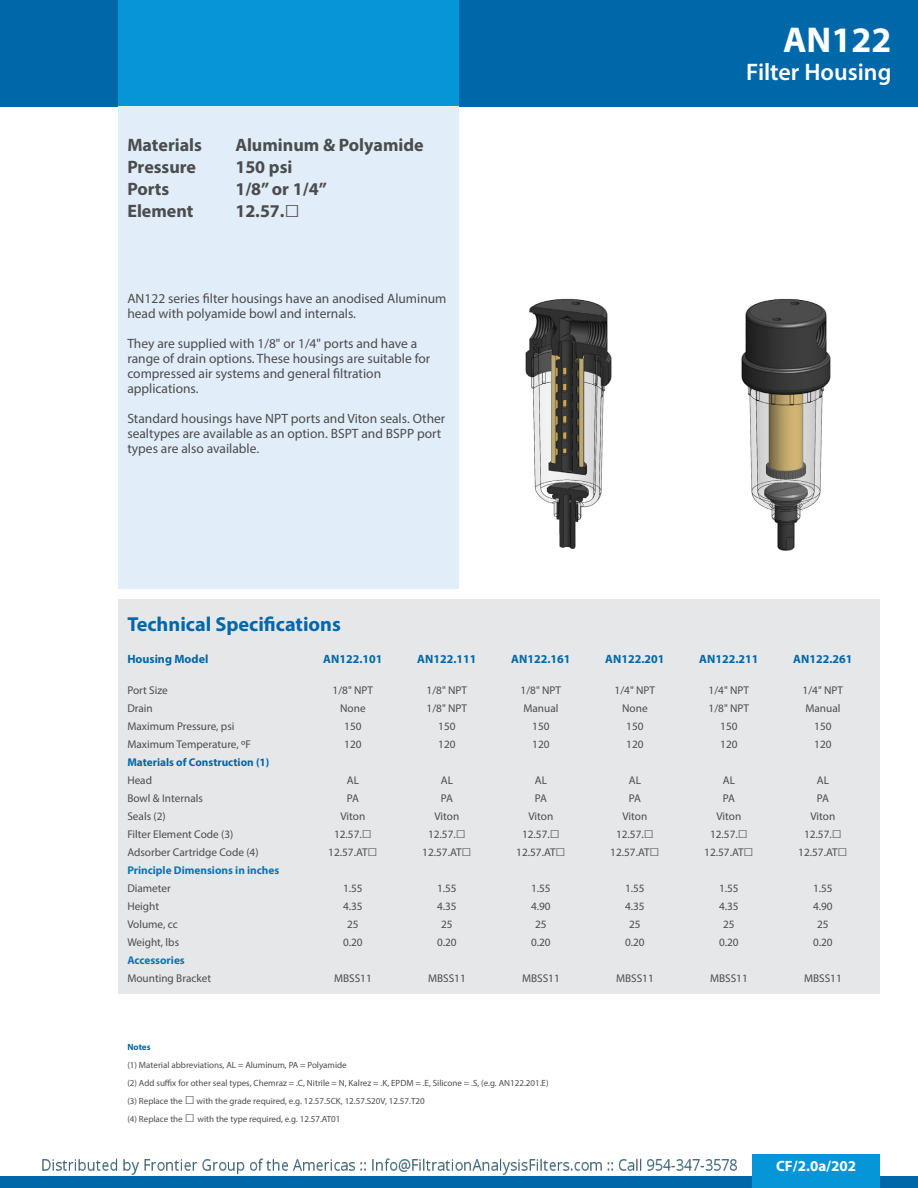
<style>
.page{position:relative;width:918px;height:1188px;background:#fff}
.page>*{position:absolute;margin:0;border:0;box-sizing:border-box;transform-origin:0 0}
.t1{font:700 36px "Myriad Pro";color:#fff}
.t2{font:600 24px "Myriad Pro";color:#fff}
.t3{font:700 20.25px "Myriad Pro";color:#0068a9}
.t4{font:700 18px "Myriad Pro";color:#4b4c4d}
.t5{font:700 15px "Myriad Pro";color:#fff}
.t6{font:13.5px/15px "Myriad Pro";color:#4b4c4d}
.t7{font:700 12px "Myriad Pro";color:#0068a9}
.t8{font:11.25px/18px "Myriad Pro";color:#4b4c4d;text-align:center}
.t9{font:700 11.25px "Myriad Pro";color:#0b76b3}
.t10{font:9px/18px "Myriad Pro";color:#4b4c4d}
.t11{font:700 9px "Myriad Pro";color:#0068a9}
.s1{font-family:"Trebuchet MS";font-size:25.5px}
.s2{font-size:12px}
.s3{font-weight:700;color:#0068a9}
.s4{font-family:"Trebuchet MS";font-weight:700;font-size:16.5px}
.s5{font-family:"Trebuchet MS";font-size:16.5px}
</style>
<div class="page">
<div style="left:0;top:0;width:918px;height:106px;background:#0068a9"></div>
<div style="left:119px;top:0;width:340px;height:106px;background:#0696d7"></div>
<div style="left:119px;top:106px;width:340px;height:482px;background:#e1edf8"></div>
<div style="left:0;top:1176px;width:918px;height:12px;background:#0068a9"></div>
<div style="left:752px;top:1154px;width:128px;height:34px;background:#0696d7"></div>
<div style="left:119px;top:599px;width:761px;height:394px;background:#e6e7e9"></div>
<img style="left:525px;top:298px;width:87px;height:251px">
<img style="left:741px;top:298px;width:90px;height:253px">
<img style="left:42px;top:1158px;width:695px;height:17px">
<h3 class="t4" style="left:127px;top:134px;width:76px">Materials</h3>
<h3 class="t4" style="left:235px;top:134px;width:190px">Aluminum &amp; Polyamide</h3>
<h3 class="t4" style="left:127px;top:155px;width:70px">Pressure</h3>
<h3 class="t4" style="left:235px;top:155px;width:59px">150 psi</h3>
<h3 class="t4" style="left:127px;top:177px;width:44px">Ports</h3>
<h3 class="t4" style="left:235px;top:177px;width:93px">1/8” or 1/4”</h3>
<h3 class="t4" style="left:127px;top:199px;width:68px">Element</h3>
<h3 class="t4" style="left:235px;top:199px;width:66px">12.57.<span class="s1">□</span></h3>
<p class="t6" style="left:127px;top:291px;width:321px">AN122 series filter housings have an anodised Aluminum head with polyamide bowl and internals.</p>
<p class="t6" style="left:127px;top:336px;width:304px">They are supplied with 1/8" or 1/4" ports and have a range of drain options. These housings are suitable for compressed air systems and general filtration applications.</p>
<p class="t6" style="left:127px;top:411px;width:320px">Standard housings have NPT ports and Viton seals. Other sealtypes are available as an option. BSPT and BSPP port types are also available.</p>
<h1 class="t1" style="left:783px;top:17px;width:110px">AN122</h1>
<h2 class="t2" style="left:746px;top:57px;width:147px">Filter Housing</h2>
<h3 class="t3" style="left:127px;top:611px;width:215px">Technical Specifications</h3>
<p class="t7" style="left:127px;top:651px;width:83px">Housing Model</p>
<p class="t8" style="left:127px;top:681px;width:144px;text-align:left">Port Size<br>Drain<br>Maximum Pressure, psi<br>Maximum Temperature, <span class="s2">o</span>F<br><span class="s3">Materials of Construction (1)</span></p>
<p class="t8" style="left:127px;top:771px;width:133px;text-align:left">Head<br>Bowl &amp; Internals<br>Seals (2)<br>Filter Element Code (3)<br>Adsorber Cartridge Code (4)</p>
<p class="t9" style="left:127px;top:863px;width:154px">Principle Dimensions in inches</p>
<p class="t8" style="left:127px;top:879px;width:53px;text-align:left">Diameter<br>Height<br>Volume, cc<br>Weight, lbs</p>
<p class="t9" style="left:127px;top:953px;width:59px">Accessories</p>
<p class="t8" style="left:127px;top:969px;width:85px">Mounting Bracket</p>
<p class="t7" style="left:323px;top:651px;width:61px">AN122.101</p>
<p class="t8" style="left:333px;top:681px;width:42px">1/8" NPT<br>None<br>150<br>120</p>
<p class="t8" style="left:328px;top:771px;width:51px">AL<br>PA<br>Viton<br>12.57.<span class="s4">□<br></span>12.57.AT<span class="s4">□</span></p>
<p class="t8" style="left:343px;top:879px;width:21px">1.55<br>4.35<br>25<br>0.20</p>
<p class="t8" style="left:334px;top:969px;width:39px">MBSS11</p>
<p class="t7" style="left:417px;top:651px;width:61px">AN122.111</p>
<p class="t8" style="left:427px;top:681px;width:42px">1/8" NPT<br>1/8" NPT<br>150<br>120</p>
<p class="t8" style="left:422px;top:771px;width:51px">AL<br>PA<br>Viton<br>12.57.<span class="s4">□<br></span>12.57.AT<span class="s4">□</span></p>
<p class="t8" style="left:437px;top:879px;width:21px">1.55<br>4.35<br>25<br>0.20</p>
<p class="t8" style="left:428px;top:969px;width:39px">MBSS11</p>
<p class="t7" style="left:511px;top:651px;width:61px">AN122.161</p>
<p class="t8" style="left:521px;top:681px;width:42px">1/8" NPT<br>Manual<br>150<br>120</p>
<p class="t8" style="left:516px;top:771px;width:51px">AL<br>PA<br>Viton<br>12.57.<span class="s4">□<br></span>12.57.AT<span class="s4">□</span></p>
<p class="t8" style="left:531px;top:879px;width:21px">1.55<br>4.90<br>25<br>0.20</p>
<p class="t8" style="left:522px;top:969px;width:39px">MBSS11</p>
<p class="t11" style="left:127px;top:1041px;width:25px">Notes</p>
<p class="t10" style="left:127px;top:1056px;width:423px">(1) Material abbreviations, AL = Aluminum, PA = Polyamide<br>(2) Add suffix for other seal types, Chemraz = .C, Nitrile = N, Kalrez = .K, EPDM = .E, Silicone = .S, (e.g. AN122.201.E) (3) Replace the <span class="s4">□</span> with the grade required, e.g. 12.57.5CK, 12.57.S20V, 12.57.T20<br>(4) Replace the <span class="s5">□</span> with the type required, e.g. 12.57.AT01</p>
<p class="t7" style="left:605px;top:651px;width:61px">AN122.201</p>
<p class="t8" style="left:615px;top:681px;width:42px">1/4" NPT<br>None<br>150<br>120</p>
<p class="t8" style="left:610px;top:771px;width:51px">AL<br>PA<br>Viton<br>12.57.<span class="s4">□<br></span>12.57.AT<span class="s4">□</span></p>
<p class="t8" style="left:625px;top:879px;width:21px">1.55<br>4.35<br>25<br>0.20</p>
<p class="t8" style="left:616px;top:969px;width:39px">MBSS11</p>
<p class="t7" style="left:699px;top:651px;width:61px">AN122.211</p>
<p class="t8" style="left:709px;top:681px;width:42px">1/4" NPT<br>1/8" NPT<br>150<br>120</p>
<p class="t8" style="left:704px;top:771px;width:51px">AL<br>PA<br>Viton<br>12.57.<span class="s4">□<br></span>12.57.AT<span class="s4">□</span></p>
<p class="t8" style="left:719px;top:879px;width:21px">1.55<br>4.35<br>25<br>0.20</p>
<p class="t8" style="left:710px;top:969px;width:39px">MBSS11</p>
<p class="t7" style="left:793px;top:651px;width:61px">AN122.261</p>
<p class="t8" style="left:803px;top:681px;width:42px">1/4" NPT<br>Manual<br>150<br>120</p>
<p class="t8" style="left:798px;top:771px;width:51px">AL<br>PA<br>Viton<br>12.57.<span class="s4">□<br></span>12.57.AT<span class="s4">□</span></p>
<p class="t8" style="left:813px;top:879px;width:21px">1.55<br>4.90<br>25<br>0.20</p>
<p class="t8" style="left:804px;top:969px;width:39px">MBSS11</p>
<h3 class="t5" style="left:776px;top:1157px;width:82px">CF/2.0a/202</h3>
</div>
